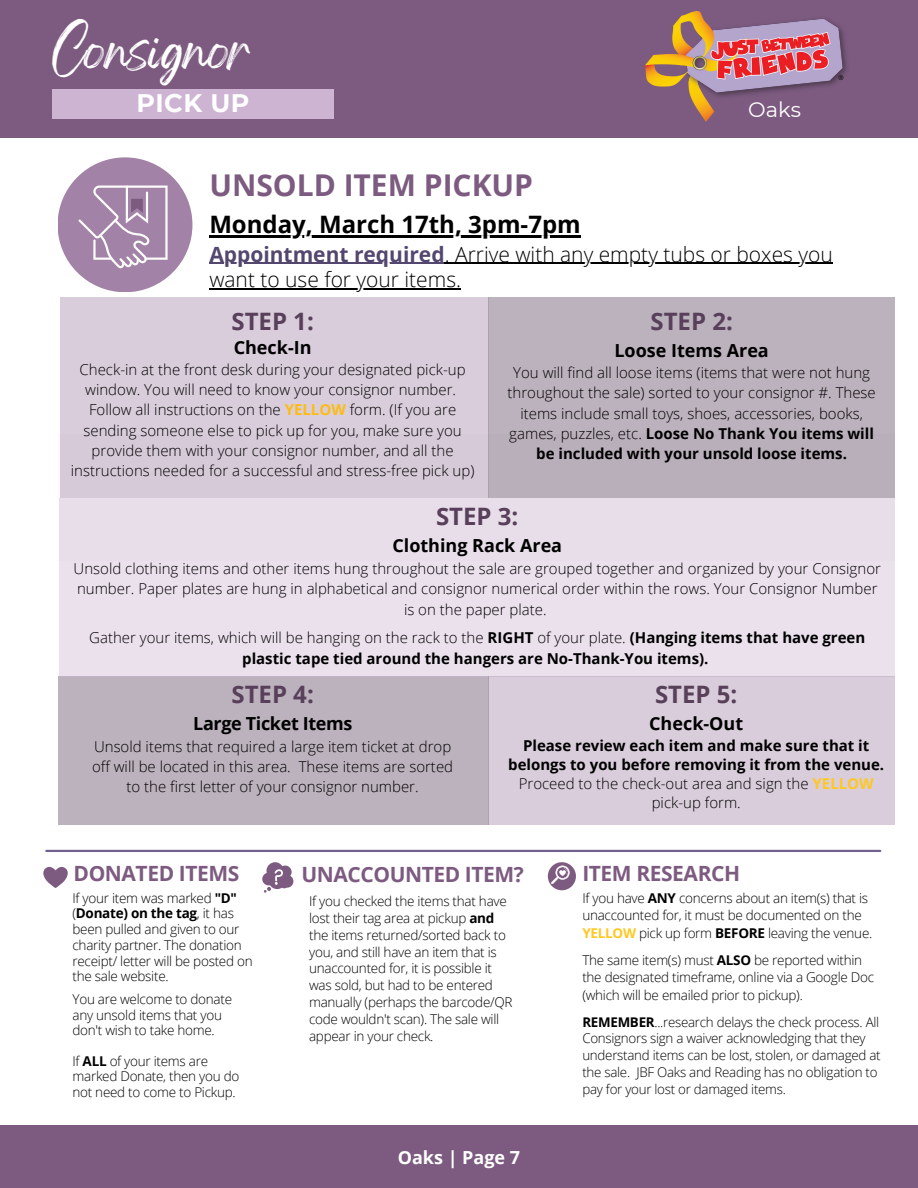
<style>
.page{position:relative;width:918px;height:1188px;background:#fff}
.page>*{position:absolute;margin:0;border:0;box-sizing:border-box;transform-origin:0 0}
.t1{font:40.65px "Gellatio";color:#fff}
.t2{font:700 30px "Open Sans";color:#7d5b81}
.t3{font:700 25.35px "Montserrat";letter-spacing:.02em;color:#fff}
.t4{font:700 24px "Open Sans";color:#58405b}
.t5{font:700 24px "Open Sans";color:#000}
.t6{font:300 21px "Open Sans";color:#000}
.t7{font:700 21px "Open Sans";letter-spacing:-.02em;color:#7d5b81}
.t8{font:21px "Montserrat";color:#fff}
.t9{font:700 18px "Open Sans";color:#000}
.t10{font:700 18px "Open Sans";letter-spacing:-.02em;color:#000}
.t11{font:700 18px "Open Sans";color:#fff}
.t12{font:300 15px/20.2px "Open Sans";color:#000;text-align:center}
.t13{font:700 15px/19.2px "Open Sans";color:#000;text-align:center}
.t14{font:300 13.5px/15.8px "Open Sans";letter-spacing:-.02em;color:#000}
.t15{font:300 13.35px/16.8px "Open Sans";letter-spacing:-.02em;color:#000}
.s1{font-weight:700;color:#54476f}
.s2{font-weight:700;color:#febc11}
.s3{font-weight:700}
.s4{font-weight:300}
.s5{color:#ffc821}
.s6{font-weight:700;color:#ffc821}
</style>
<div class="page">
<div style="left:58px;top:157px;width:134px;height:135px;background:#a282a6;border-radius:50%"></div>
<svg style="left:78px;top:186px;width:89px;height:82px"></svg>
<svg style="left:43px;top:867px;width:25px;height:21px"></svg>
<svg style="left:262px;top:862px;width:31px;height:31px"></svg>
<hr style="left:209px;top:236px;width:372px;height:2px;background:#000">
<svg style="left:209px;top:263px;width:15px;height:1px"></svg>
<hr style="left:224px;top:263px;width:221px;height:1px;background:#54476f">
<hr style="left:445px;top:263px;width:388px;height:1px;background:#000">
<hr style="left:209px;top:289px;width:252px;height:1px;background:#000">
<div style="left:548px;top:862px;width:28px;height:28px;background:#7d5b81;border-radius:50%"></div>
<svg style="left:551px;top:865px;width:19px;height:19px"></svg>
<div style="left:0;top:1126px;width:918px;height:62px;background:#7d5b81"></div>
<hr style="left:46px;top:850px;width:834px;height:2px;background:#70628c">
<div style="left:489px;top:298px;width:406px;height:200px;background:#bcb2bd"></div>
<div style="left:60px;top:298px;width:429px;height:200px;background:#d9cddb"></div>
<div style="left:59px;top:677px;width:430px;height:148px;background:#bcb2bd"></div>
<div style="left:60px;top:498px;width:835px;height:179px;background:#ebe1ed"></div>
<div style="left:489px;top:677px;width:406px;height:148px;background:#d9cddb"></div>
<div style="left:0;top:0;width:918px;height:138px;background:#7d5b81"></div>
<img style="left:645px;top:12px;width:202px;height:110px">
<div style="left:52px;top:89px;width:282px;height:29px;background:#cdb4d3"></div>
<p class="t1" style="left:52px;top:40px;width:203px">CONSIGNOR</p>
<h4 class="t3" style="left:136px;top:87px;width:115px">PICK UP</h4>
<p class="t8" style="left:748px;top:96px;width:54px">Oaks</p>
<p class="t2" style="left:209px;top:164px;width:325px">UNSOLD ITEM PICKUP</p>
<h1 class="t5" style="left:209px;top:208px;width:373px">Monday, March 17th, 3pm-7pm</h1>
<h1 class="t6" style="left:209px;top:239px;width:625px"><span class="s1">Appointment required</span>. Arrive with any empty tubs or boxes you</h1>
<h5 class="t6" style="left:209px;top:265px;width:253px">want to use for your items.</h5>
<p class="t4" style="left:231px;top:304px;width:84px">STEP 1:</p>
<p class="t9" style="left:234px;top:334px;width:79px">Check-In</p>
<p class="t12" style="left:80px;top:359px;width:388px">Check-in at the front desk during your designated pick-up window. You will need to know your consignor number.</p>
<p class="t12" style="left:71px;top:399px;width:405px">Follow all instructions on the <span class="s2">YELLOW</span> form. (If you are sending someone else to pick up for you, make sure you provide them with your consignor number, and all the instructions needed for a successful and stress-free pick up)</p>
<p class="t4" style="left:651px;top:304px;width:84px">STEP 2:</p>
<p class="t9" style="left:614px;top:337px;width:156px">Loose Items Area</p>
<p class="t12" style="left:508px;top:362px;width:370px">You will find all loose items (items that were not hung throughout the sale) sorted to your consignor #. These items include small toys, shoes, accessories, books, games, puzzles, etc. <span class="s3">Loose No Thank You items will be included with your unsold loose items.</span></p>
<h4 class="t4" style="left:436px;top:499px;width:84px">STEP 3:</h4>
<p class="t9" style="left:392px;top:532px;width:171px">Clothing Rack Area</p>
<p class="t12" style="left:74px;top:557px;width:809px">Unsold clothing items and other items hung throughout the sale are grouped together and organized by your Consignor number. Paper plates are hung in alphabetical and consignor numerical order within the rows. Your Consignor Number is on the paper plate.</p>
<p class="t13" style="left:89px;top:627px;width:778px;line-height:20.5px"><span class="s4">Gather your items, which will be hanging on the rack to the</span> RIGHT <span class="s4">of your plate.</span> (Hanging items that have green plastic tape tied around the hangers are No-Thank-You items).</p>
<p class="t4" style="left:655px;top:678px;width:84px">STEP 5:</p>
<h4 class="t9" style="left:649px;top:711px;width:96px">Check-Out</h4>
<p class="t13" style="left:508px;top:735px;width:377px">Please review each item and make sure that it belongs to you before removing it from the venue.<br><span class="s4">Proceed to the check-out area and sign the</span> <span class="s5">YELLOW </span><span class="s4">pick-up form.</span></p>
<p class="t4" style="left:231px;top:678px;width:84px">STEP 4:</p>
<p class="t10" style="left:193px;top:711px;width:161px">Large Ticket Items</p>
<p class="t12" style="left:92px;top:736px;width:363px">Unsold items that required a large item ticket at drop off will be located in this area. These items are sorted to the first letter of your consignor number.</p>
<p class="t7" style="left:74px;top:859px;width:167px">DONATED ITEMS</p>
<p class="t7" style="left:301px;top:859px;width:224px">UNACCOUNTED ITEM?</p>
<p class="t7" style="left:582px;top:859px;width:159px">ITEM RESEARCH</p>
<h2 class="t14" style="left:73px;top:890px;width:182px">If your item was marked <span class="s3">"D" </span>(<span class="s3">Donate) on the tag</span>, it has been pulled and given to our charity partner. The donation receipt/ letter will be posted on the sale website.</h2>
<h5 class="t14" style="left:309px;top:892px;width:205px;line-height:16.8px">If you checked the items that have lost their tag area at pickup <span class="s3">and </span>the items returned/sorted back to you, and still have an item that is unaccounted for, it is possible it was sold, but had to be entered manually (perhaps the barcode/QR code wouldn't scan). The sale will appear in your check.</h5>
<p class="t14" style="left:582px;top:889px;width:291px;line-height:17.5px">If you have <span class="s3">ANY</span> concerns about an item(s) that is unaccounted for, it must be documented on the<br><span class="s6">YELLOW</span> pick up form <span class="s3">BEFORE</span> leaving the venue.</p>
<p class="t14" style="left:582px;top:952px;width:281px">The same item(s) must <span class="s3">ALSO</span> be reported within</p>
<p class="t14" style="left:582px;top:968px;width:293px;line-height:17.5px">the designated timeframe, online via a Google Doc (which will be emailed prior to pickup).</p>
<p class="t15" style="left:582px;top:1013px;width:300px"><span class="s3">REMEMBER</span>...research delays the check process. All Consignors sign a waiver acknowledging that they understand items can be lost, stolen, or damaged at the sale. JBF Oaks and Reading has no obligation to pay for your lost or damaged items.</p>
<p class="t14" style="left:73px;top:991px;width:161px">You are welcome to donate any unsold items that you don't wish to take home.</p>
<p class="t14" style="left:73px;top:1053px;width:168px">If <span class="s3">ALL</span> of your items are marked Donate, then you do not need to come to Pickup.</p>
<p class="t11" style="left:398px;top:1145px;width:124px">Oaks | Page 7</p>
</div>
